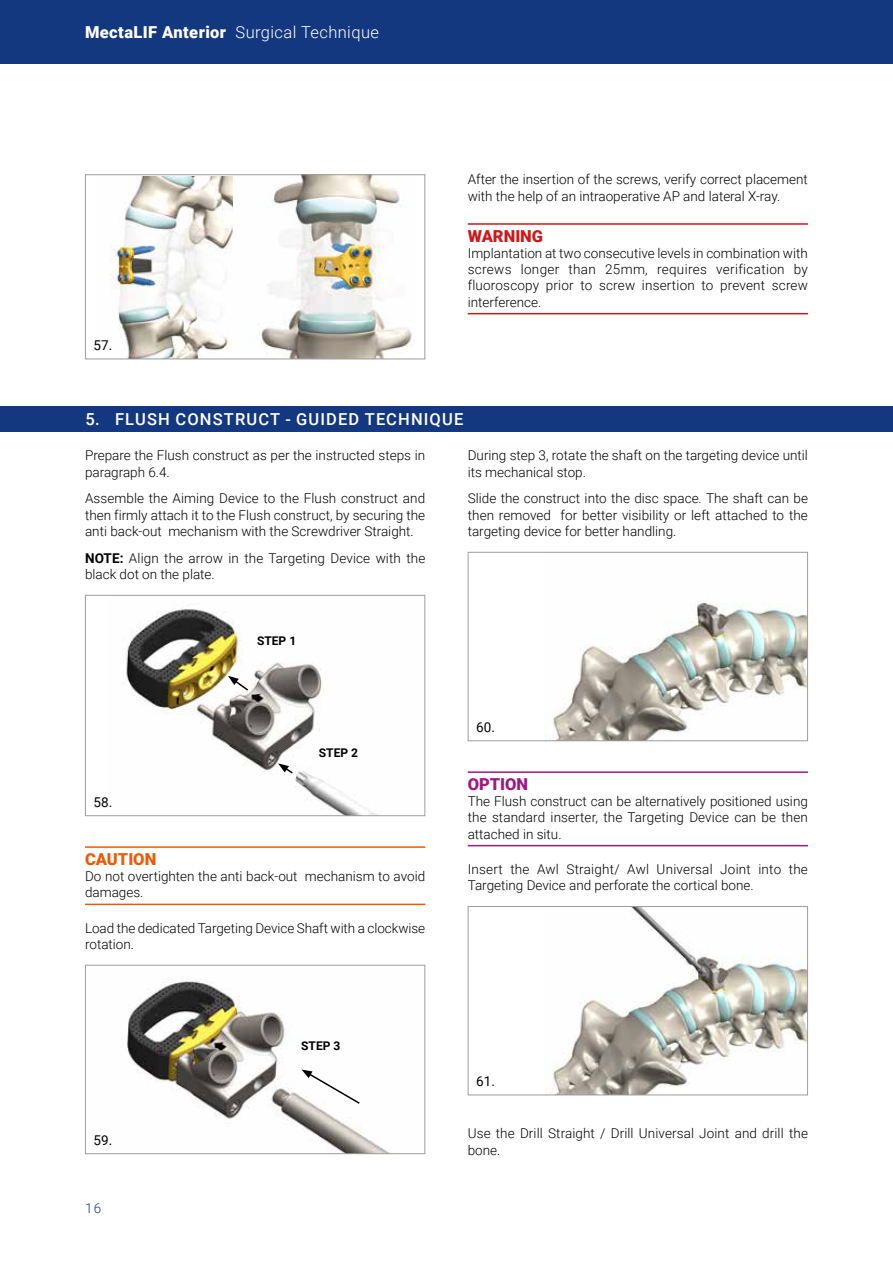
<style>
.page{position:relative;width:893px;height:1263px;background:#fff}
.page>*{position:absolute;margin:0;border:0;box-sizing:border-box;transform-origin:0 0}
.t1{font:300 16.5px "Roboto";letter-spacing:.025em;color:#fff}
.t2{font:500 16.5px "Roboto";letter-spacing:.07em;color:#fff}
.t3{font:900 16.5px "Roboto";color:#cd171a}
.t4{font:900 16.5px "Roboto";color:#ea5b0b}
.t5{font:900 16.5px "Roboto";color:#a01881}
.t6{font:300 13.5px/16.2px "Roboto";color:#000}
.t7{font:13.5px "Roboto";color:#000}
.t8{font:300 13.5px "Roboto";color:#14387f}
.t9{font:700 12px "Roboto";color:#000}
.s1{font-weight:900}
.s2{font-weight:700}
</style>
<div class="page">
<div style="left:0;top:0;width:893px;height:64px;background:#14387f"></div>
<img style="left:110px;top:177px;width:123px;height:180px">
<img style="left:258px;top:176px;width:156px;height:181px">
<div style="left:85px;top:174px;width:340px;height:185px;border:1px solid #9d9d9c"></div>
<hr style="left:468px;top:223px;width:340px;height:2px;background:#cd171a">
<hr style="left:468px;top:313px;width:340px;height:1px;background:#cd171a">
<div style="left:0;top:406px;width:893px;height:26px;background:#14387f"></div>
<hr style="left:85px;top:846px;width:340px;height:2px;background:#ea5b0b">
<hr style="left:85px;top:904px;width:340px;height:1px;background:#ea5b0b">
<img style="left:124px;top:605px;width:252px;height:209px">
<svg style="left:278px;top:763px;width:16px;height:12px"></svg>
<svg style="left:228px;top:676px;width:22px;height:16px"></svg>
<div style="left:85px;top:595px;width:340px;height:221px;border:1px solid #9d9d9c"></div>
<img style="left:127px;top:981px;width:260px;height:171px">
<svg style="left:301px;top:1069px;width:60px;height:36px"></svg>
<div style="left:85px;top:965px;width:340px;height:189px;border:1px solid #9d9d9c"></div>
<hr style="left:468px;top:771px;width:340px;height:2px;background:#a01881">
<hr style="left:468px;top:845px;width:340px;height:1px;background:#a01881">
<img style="left:549px;top:602px;width:257px;height:137px">
<div style="left:468px;top:552px;width:340px;height:189px;border:1px solid #9d9d9c"></div>
<img style="left:550px;top:908px;width:256px;height:185px">
<div style="left:468px;top:906px;width:340px;height:189px;border:1px solid #9d9d9c"></div>
<p class="t1" style="left:85px;top:21px;width:295px"><span class="s1">MectaLIF Anterior</span> Surgical Technique</p>
<p class="t7" style="left:94px;top:336px;width:20px">57.</p>
<p class="t6" style="left:468px;top:171px;width:342px">After the insertion of the screws, verify correct placement with the help of an intraoperative AP and lateral X-ray.</p>
<p class="t3" style="left:468px;top:224px;width:77px">WARNING</p>
<p class="t6" style="left:468px;top:245px;width:342px;text-align:justify">Implantation at two consecutive levels in combination with screws longer than 25mm, requires verification by fluoroscopy prior to screw insertion to prevent screw interference.</p>
<p class="t2" style="left:85px;top:408px;width:380px">5. FLUSH CONSTRUCT - GUIDED TECHNIQUE</p>
<p class="t6" style="left:85px;top:447px;width:342px">Prepare the Flush construct as per the instructed steps in paragraph 6.4.</p>
<p class="t6" style="left:85px;top:490px;width:342px;text-align:justify">Assemble the Aiming Device to the Flush construct and then firmly attach it to the Flush construct, by securing the anti back-out mechanism with the Screwdriver Straight.</p>
<p class="t6" style="left:85px;top:549px;width:342px"><span class="s2">NOTE:</span> Align the arrow in the Targeting Device with the black dot on the plate.</p>
<p class="t6" style="left:468px;top:447px;width:342px">During step 3, rotate the shaft on the targeting device until its mechanical stop.</p>
<p class="t6" style="left:468px;top:490px;width:342px;text-align:justify">Slide the construct into the disc space. The shaft can be then removed for better visibility or left attached to the targeting device for better handling.</p>
<p class="t7" style="left:94px;top:792px;width:20px">58.</p>
<p class="t9" style="left:257px;top:632px;width:41px">STEP 1</p>
<p class="t9" style="left:319px;top:744px;width:41px">STEP 2</p>
<p class="t4" style="left:85px;top:847px;width:73px">CAUTION</p>
<p class="t6" style="left:85px;top:868px;width:342px">Do not overtighten the anti back-out mechanism to avoid damages.</p>
<p class="t6" style="left:85px;top:919px;width:342px">Load the dedicated Targeting Device Shaft with a clockwise rotation.</p>
<p class="t7" style="left:94px;top:1130px;width:20px">59.</p>
<p class="t8" style="left:85px;top:1198px;width:18px">16</p>
<p class="t9" style="left:301px;top:1037px;width:41px">STEP 3</p>
<p class="t7" style="left:476px;top:718px;width:20px">60.</p>
<p class="t5" style="left:468px;top:772px;width:62px">OPTION</p>
<p class="t6" style="left:468px;top:793px;width:342px;text-align:justify">The Flush construct can be alternatively positioned using the standard inserter, the Targeting Device can be then attached in situ.</p>
<p class="t6" style="left:468px;top:860px;width:342px">Insert the Awl Straight/ Awl Universal Joint into the<br>Targeting Device and perforate the cortical bone.</p>
<p class="t7" style="left:476px;top:1072px;width:20px">61.</p>
<p class="t6" style="left:468px;top:1125px;width:342px">Use the Drill Straight / Drill Universal Joint and drill the bone.</p>
</div>
